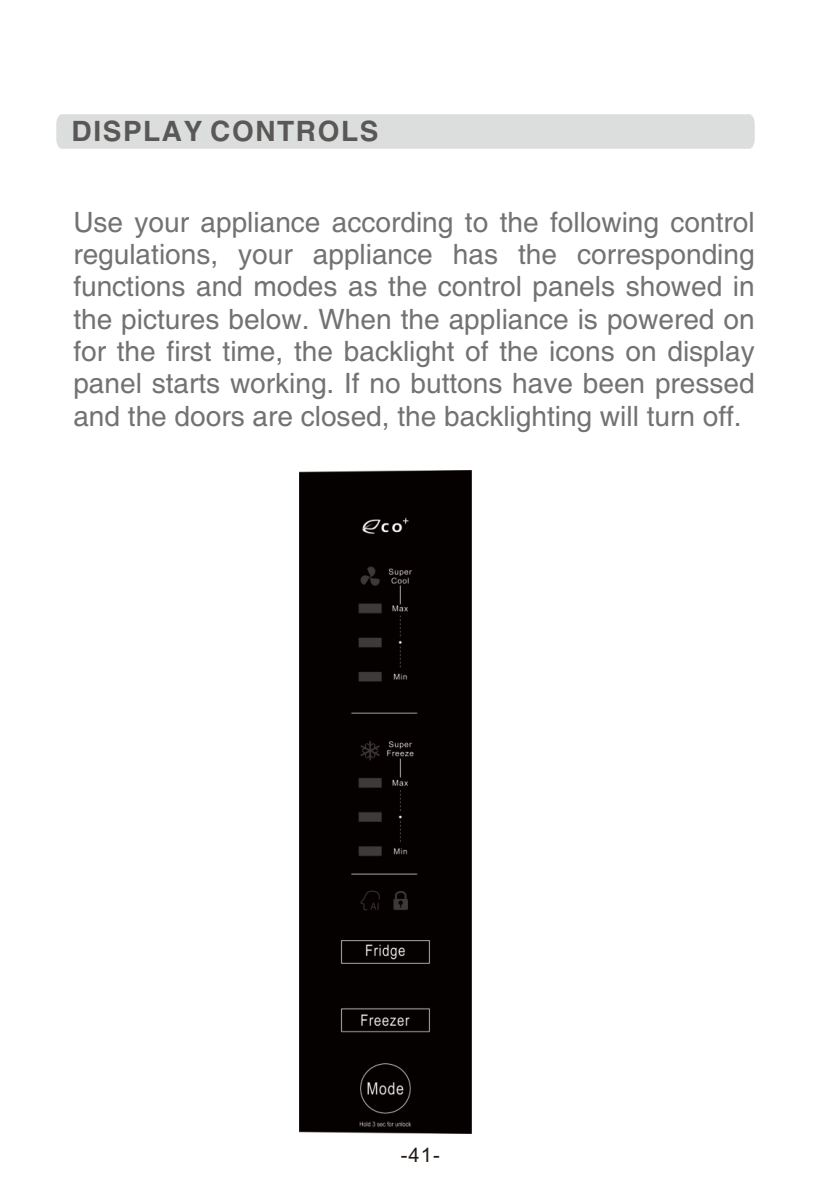
<style>
.page{position:relative;width:840px;height:1191px;background:#fff}
.page>*{position:absolute;margin:0;border:0;box-sizing:border-box;transform-origin:0 0}
.t1{font:28px/32.4px "Arial";color:#727272;text-align:justify}
.t2{font:700 28px "Arial";letter-spacing:.055em;color:#595857}
.t3{font:20px "Arial";color:#231916}
</style>
<div class="page">
<div style="left:56px;top:114px;width:698px;height:35px;background:#dcdddd"></div>
<img style="left:299px;top:470px;width:172px;height:664px">
<p class="t2" style="left:72px;top:120px;width:308px">DISPLAY CONTROLS</p>
<p class="t1" style="left:73px;top:208px;width:682px">Use your appliance according to the following control regulations, your appliance has the corresponding functions and modes as the control panels showed in the pictures below. When the appliance is powered on for the first time, the backlight of the icons on display panel starts working. If no buttons have been pressed and the doors are closed, the backlighting will turn off.</p>
<p class="t3" style="left:400px;top:1147px;width:41px">-41-</p>
</div>
